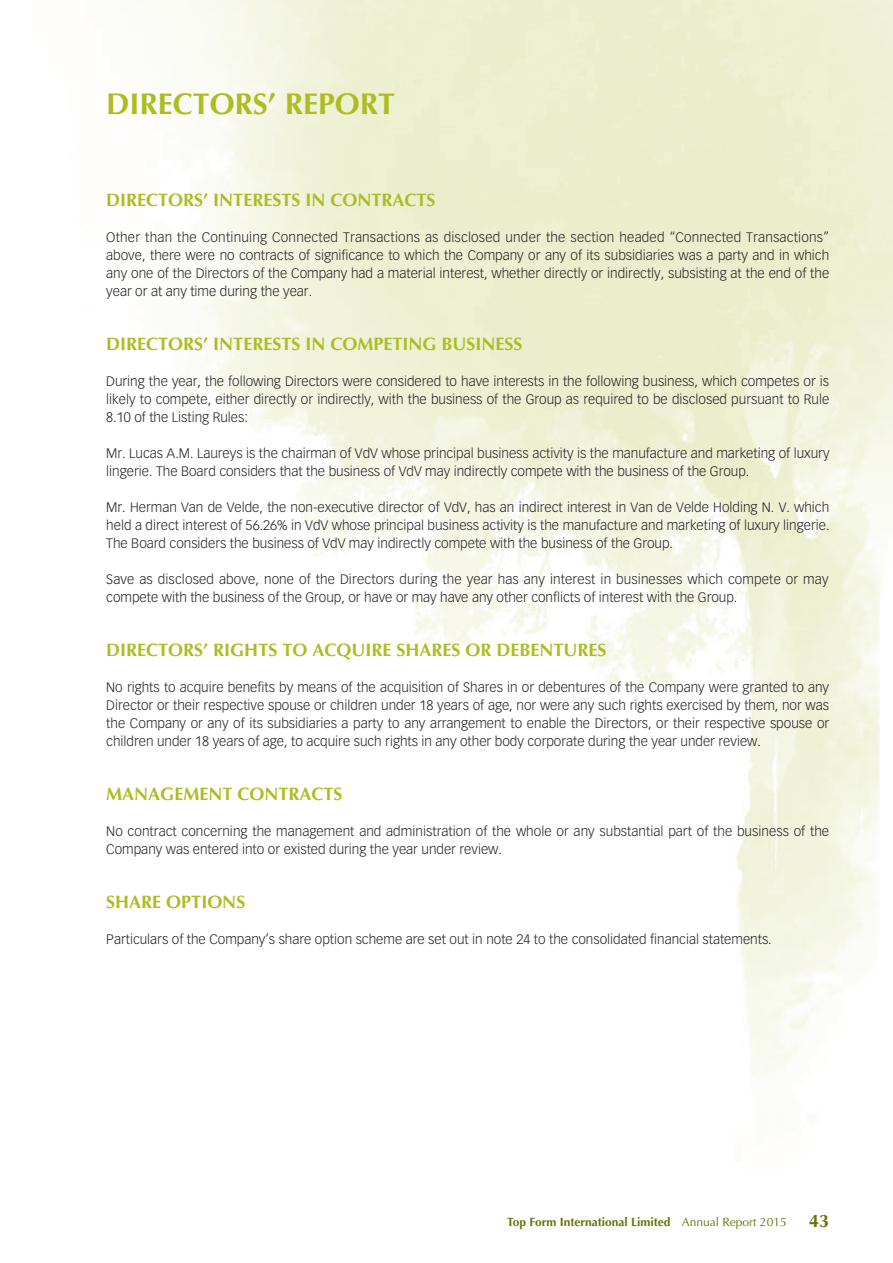
<style>
.page{position:relative;width:893px;height:1263px;background:#fff}
.page>*{position:absolute;margin:0;border:0;box-sizing:border-box;transform-origin:0 0}
.t1{font:700 30px "Optima LT Std";color:#aebc21}
._01_H1{font:700 18px "Optima LT Std";color:#aebc21}
.t2{font:700 18px "Optima LT Std";color:#677309}
._00_txt{font:300 13.5px/18px "Vectora LT Std";color:#231f20;text-align:justify}
.t3{font:700 12px "Optima LT Std";color:#677309}
.s1{font-weight:400}
</style>
<div class="page">
<h1 class="t1" style="left:106px;top:87px;width:290px">DIRECTORS’ REPORT</h1>
<p class="_01_H1" style="left:106px;top:190px;width:331px">DIRECTORS’ INTERESTS IN CONTRACTS</p>
<p class="_00_txt" style="left:106px;top:229px;width:724px">Other than the Continuing Connected Transactions as disclosed under the section headed “Connected Transactions” above, there were no contracts of significance to which the Company or any of its subsidiaries was a party and in which any one of the Directors of the Company had a material interest, whether directly or indirectly, subsisting at the end of the year or at any time during the year.</p>
<p class="_01_H1" style="left:106px;top:334px;width:418px">DIRECTORS’ INTERESTS IN COMPETING BUSINESS</p>
<p class="_00_txt" style="left:106px;top:373px;width:724px">During the year, the following Directors were considered to have interests in the following business, which competes or is likely to compete, either directly or indirectly, with the business of the Group as required to be disclosed pursuant to Rule 8.10 of the Listing Rules:</p>
<p class="_00_txt" style="left:106px;top:445px;width:725px">Mr. Lucas A.M. Laureys is the chairman of VdV whose principal business activity is the manufacture and marketing of luxury lingerie. The Board considers that the business of VdV may indirectly compete with the business of the Group.</p>
<p class="_00_txt" style="left:106px;top:499px;width:725px">Mr. Herman Van de Velde, the non-executive director of VdV, has an indirect interest in Van de Velde Holding N. V. which held a direct interest of 56.26% in VdV whose principal business activity is the manufacture and marketing of luxury lingerie.<br>The Board considers the business of VdV may indirectly compete with the business of the Group.</p>
<p class="_00_txt" style="left:106px;top:571px;width:724px">Save as disclosed above, none of the Directors during the year has any interest in businesses which compete or may compete with the business of the Group, or have or may have any other conflicts of interest with the Group.</p>
<p class="_01_H1" style="left:106px;top:640px;width:502px">DIRECTORS’ RIGHTS TO ACQUIRE SHARES OR DEBENTURES</p>
<p class="_00_txt" style="left:106px;top:679px;width:724px">No rights to acquire benefits by means of the acquisition of Shares in or debentures of the Company were granted to any Director or their respective spouse or children under 18 years of age, nor were any such rights exercised by them, nor was the Company or any of its subsidiaries a party to any arrangement to enable the Directors, or their respective spouse or children under 18 years of age, to acquire such rights in any other body corporate during the year under review.</p>
<p class="_01_H1" style="left:106px;top:784px;width:238px">MANAGEMENT CONTRACTS</p>
<p class="_00_txt" style="left:106px;top:823px;width:724px">No contract concerning the management and administration of the whole or any substantial part of the business of the<br>Company was entered into or existed during the year under review.</p>
<p class="_01_H1" style="left:106px;top:892px;width:141px">SHARE OPTIONS</p>
<p class="_00_txt" style="left:106px;top:931px;width:667px">Particulars of the Company’s share option scheme are set out in note 24 to the consolidated financial statements.</p>
<p class="t3" style="left:507px;top:1215px;width:281px">Top Form International Limited <span class="s1">Annual Report 2015</span></p>
<h2 class="t2" style="left:809px;top:1210px;width:22px">43</h2>
</div>
